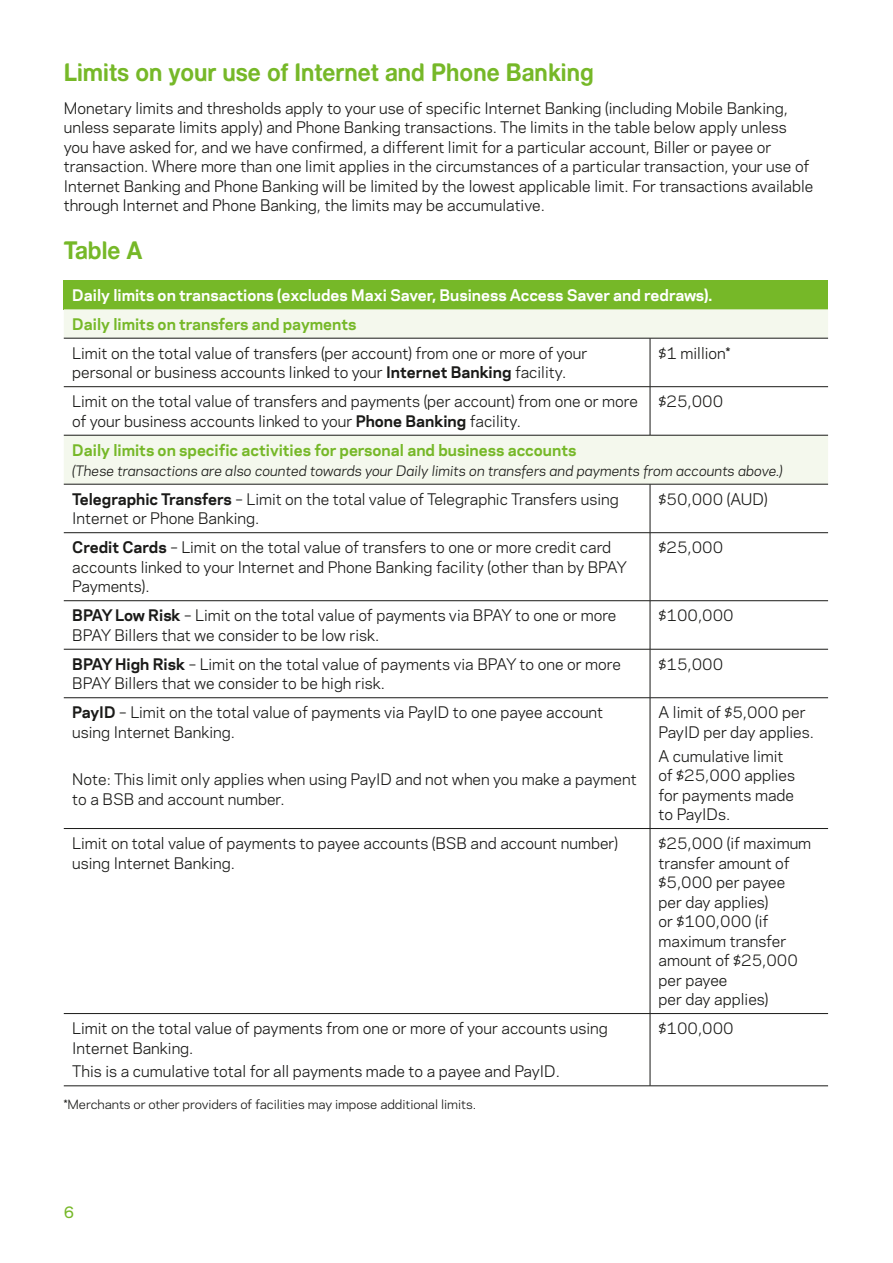
<style>
.page{position:relative;width:893px;height:1263px;background:#fff}
.page>*{position:absolute;margin:0;border:0;box-sizing:border-box;transform-origin:0 0}
.TH2{font:22.5px "Dragon Bold 2";color:#76b828}
.Table_Body{font:15px/19.5px "Polaris";color:#1a1a18}
.Body{font:15px/19.5px "Polaris";color:#1a1a18}
.Table_Bold_Green{font:700 15px "Polaris";color:#76b828}
.Table_Head{font:700 15px "Polaris";color:#fff}
.t1{font:500 15px "Polaris";color:#76b828}
.Table_Body-2{font:italic 13.5px "Polaris";color:#1a1a18}
.Footnotes{font:12px "Polaris";letter-spacing:-.005em;color:#1a1a18;scale:1.05 1}
.s1{font-weight:700}
</style>
<div class="page">
<div style="left:64px;top:280px;width:764px;height:29px;background:#76b828"></div>
<svg style="left:64px;top:309px;width:764px;height:175px"></svg>
<hr style="left:64px;top:386px;width:586px;height:1px;background:#1a1a18">
<hr style="left:650px;top:386px;width:178px;height:1px;background:#1a1a18">
<hr style="left:64px;top:532px;width:586px;height:1px;background:#1a1a18">
<hr style="left:650px;top:532px;width:178px;height:1px;background:#1a1a18">
<hr style="left:64px;top:600px;width:586px;height:1px;background:#1a1a18">
<hr style="left:650px;top:600px;width:178px;height:1px;background:#1a1a18">
<hr style="left:64px;top:649px;width:586px;height:1px;background:#1a1a18">
<hr style="left:650px;top:649px;width:178px;height:1px;background:#1a1a18">
<hr style="left:64px;top:697px;width:586px;height:1px;background:#1a1a18">
<hr style="left:650px;top:697px;width:178px;height:1px;background:#1a1a18">
<hr style="left:64px;top:828px;width:586px;height:1px;background:#1a1a18">
<hr style="left:650px;top:828px;width:178px;height:1px;background:#1a1a18">
<hr style="left:64px;top:1013px;width:586px;height:1px;background:#1a1a18">
<hr style="left:650px;top:1013px;width:178px;height:1px;background:#1a1a18">
<hr style="left:650px;top:338px;width:178px;height:1px;background:#1a1a18">
<hr style="left:650px;top:435px;width:178px;height:1px;background:#1a1a18">
<hr style="left:650px;top:484px;width:178px;height:1px;background:#1a1a18">
<hr style="left:64px;top:338px;width:586px;height:1px;background:#1a1a18">
<hr style="left:650px;top:338px;width:1px;height:48px;background:#1a1a18">
<hr style="left:650px;top:387px;width:1px;height:48px;background:#1a1a18">
<hr style="left:64px;top:435px;width:586px;height:1px;background:#1a1a18">
<hr style="left:64px;top:484px;width:586px;height:1px;background:#1a1a18">
<hr style="left:650px;top:484px;width:1px;height:48px;background:#1a1a18">
<hr style="left:650px;top:533px;width:1px;height:67px;background:#1a1a18">
<hr style="left:650px;top:601px;width:1px;height:48px;background:#1a1a18">
<hr style="left:650px;top:649px;width:1px;height:48px;background:#1a1a18">
<hr style="left:650px;top:698px;width:1px;height:130px;background:#1a1a18">
<hr style="left:650px;top:829px;width:1px;height:184px;background:#1a1a18">
<hr style="left:650px;top:1014px;width:1px;height:72px;background:#1a1a18">
<hr style="left:64px;top:1085px;width:586px;height:1px;background:#1a1a18">
<hr style="left:650px;top:1085px;width:178px;height:1px;background:#1a1a18">
<h3 class="TH2" style="left:64px;top:61px;width:531px">Limits on your use of Internet and Phone Banking</h3>
<p class="Body" style="left:64px;top:97px;width:751px">Monetary limits and thresholds apply to your use of specific Internet Banking (including Mobile Banking, unless separate limits apply) and Phone Banking transactions. The limits in the table below apply unless you have asked for, and we have confirmed, a different limit for a particular account, Biller or payee or transaction. Where more than one limit applies in the circumstances of a particular transaction, your use of Internet Banking and Phone Banking will be limited by the lowest applicable limit. For transactions available through Internet and Phone Banking, the limits may be accumulative.</p>
<h3 class="TH2" style="left:64px;top:239px;width:80px">Table A</h3>
<p class="Table_Head" style="left:72px;top:284px;width:642px">Daily limits on transactions (excludes Maxi Saver, Business Access Saver and redraws).</p>
<p class="Table_Bold_Green" style="left:72px;top:313px;width:286px">Daily limits on transfers and payments</p>
<p class="Table_Body" style="left:72px;top:342px;width:517px">Limit on the total value of transfers (per account) from one or more of your personal or business accounts linked to your <span class="s1">Internet Banking</span> facility.</p>
<p class="Table_Body" style="left:658px;top:342px;width:73px">$1 million*</p>
<p class="Table_Body" style="left:72px;top:391px;width:567px">Limit on the total value of transfers and payments (per account) from one or more of your business accounts linked to your <span class="s1">Phone Banking</span> facility.</p>
<p class="Table_Body" style="left:658px;top:391px;width:66px">$25,000</p>
<p class="Table_Bold_Green" style="left:72px;top:439px;width:506px">Daily limits on specific activities for personal and business accounts</p>
<p class="Table_Body-2" style="left:72px;top:460px;width:712px">(These transactions are also counted towards your Daily limits on transfers and payments from accounts above.)</p>
<p class="Table_Body" style="left:72px;top:488px;width:548px"><span class="s1">Telegraphic Transfers</span> – Limit on the total value of Telegraphic Transfers using<br>Internet or Phone Banking.</p>
<p class="Table_Body" style="left:658px;top:488px;width:111px">$50,000 (AUD)</p>
<p class="Table_Body" style="left:72px;top:537px;width:556px"><span class="s1">Credit Cards</span> – Limit on the total value of transfers to one or more credit card accounts linked to your Internet and Phone Banking facility (other than by BPAY<br>Payments).</p>
<p class="Table_Body" style="left:658px;top:537px;width:66px">$25,000</p>
<p class="Table_Body" style="left:72px;top:605px;width:546px"><span class="s1">BPAY Low Risk</span> – Limit on the total value of payments via BPAY to one or more<br>BPAY Billers that we consider to be low risk.</p>
<p class="Table_Body" style="left:658px;top:605px;width:77px">$100,000</p>
<p class="Table_Body" style="left:72px;top:653px;width:550px"><span class="s1">BPAY High Risk</span> – Limit on the total value of payments via BPAY to one or more<br>BPAY Billers that we consider to be high risk.</p>
<p class="Table_Body" style="left:658px;top:653px;width:66px">$15,000</p>
<p class="Table_Body" style="left:72px;top:702px;width:532px"><span class="s1">PayID</span> – Limit on the total value of payments via PayID to one payee account using Internet Banking.</p>
<p class="Body" style="left:72px;top:769px;width:566px">Note: This limit only applies when using PayID and not when you make a payment to a BSB and account number.</p>
<p class="Table_Body" style="left:658px;top:702px;width:157px">A limit of $5,000 per<br>PayID per day applies.</p>
<p class="Table_Body" style="left:658px;top:745px;width:138px">A cumulative limit of $25,000 applies for payments made to PayIDs.</p>
<p class="Table_Body" style="left:72px;top:833px;width:547px">Limit on total value of payments to payee accounts (BSB and account number) using Internet Banking.</p>
<p class="Table_Body" style="left:658px;top:833px;width:154px">$25,000 (if maximum transfer amount of $5,000 per payee per day applies)<br>or $100,000 (if maximum transfer amount of $25,000 per payee<br>per day applies)</p>
<p class="Table_Body" style="left:72px;top:1018px;width:537px">Limit on the total value of payments from one or more of your accounts using<br>Internet Banking.</p>
<p class="Table_Body" style="left:72px;top:1061px;width:489px">This is a cumulative total for all payments made to a payee and PayID.</p>
<p class="Table_Body" style="left:658px;top:1018px;width:77px">$100,000</p>
<p class="Footnotes" style="left:64px;top:1095px;width:394px">*Merchants or other providers of facilities may impose additional limits.</p>
<p class="t1" style="left:64px;top:1201px;width:12px">6</p>
</div>
